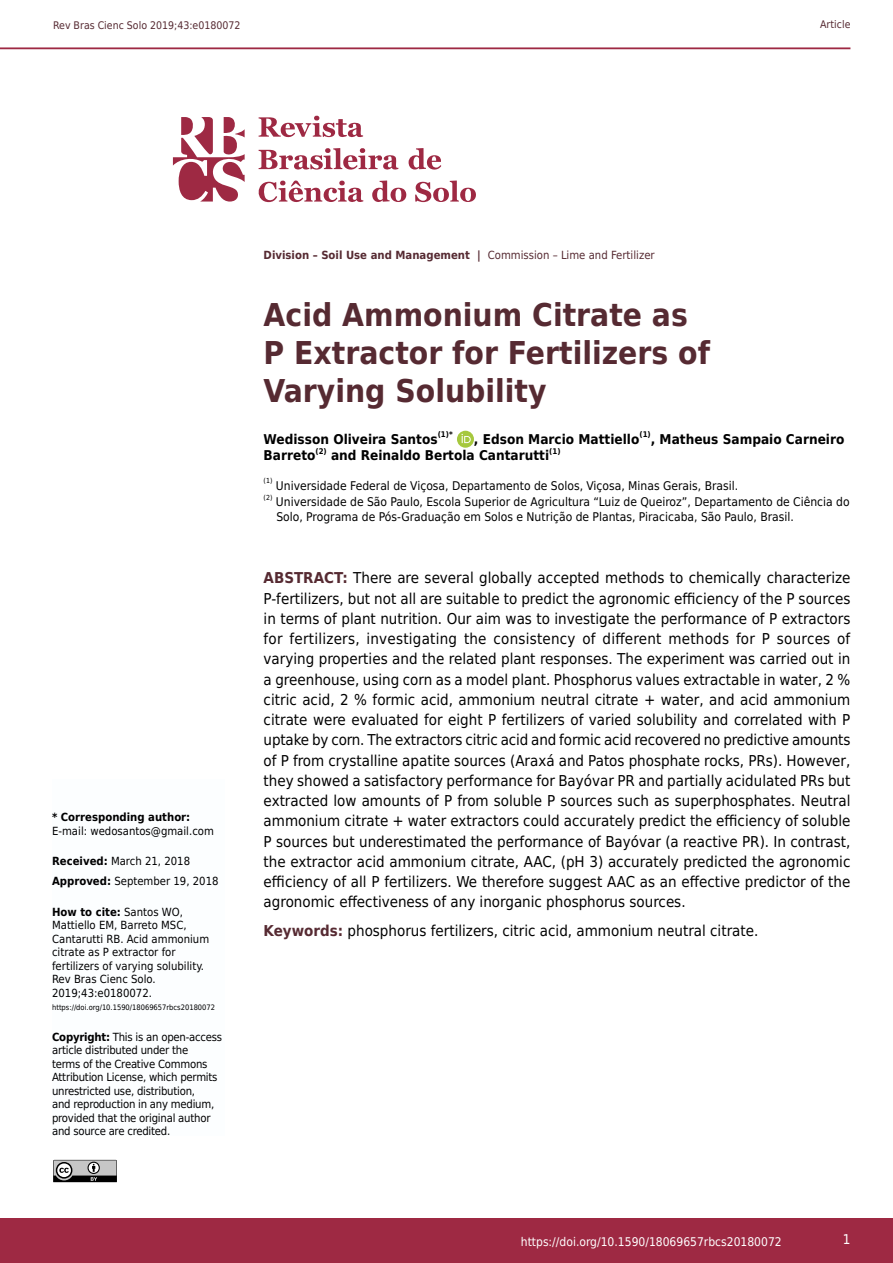
<style>
.page{position:relative;width:893px;height:1263px;background:#fff}
.page>*{position:absolute;margin:0;border:0;box-sizing:border-box;transform-origin:0 0}
.t1{font:700 31.5px/37.8px "DejaVu Sans Condensed";color:#562a32}
.t2{font:15px/20.2px "DejaVu Sans Condensed";color:#000;text-align:justify}
.t3{font:700 13.5px "DejaVu Sans Condensed";color:#000}
.t4{font:13.5px "DejaVu Sans Condensed";color:#fff}
.t5{font:12px/14.4px "DejaVu Sans Condensed";color:#000}
.t6{font:12px "DejaVu Sans Condensed";color:#fff}
.t7{font:11.25px/13.5px "DejaVu Sans Condensed";color:#000}
.t8{font:11.25px/13.5px "DejaVu Sans Condensed";letter-spacing:-.02em;color:#000}
.t9{font:700 11.25px "DejaVu Sans Condensed";color:#562a32}
.t10{font:700 11.25px "DejaVu Sans Condensed";color:#000}
.t11{font:10.5px "DejaVu Sans Condensed";color:#562a32}
.t12{font:700 7.8px "DejaVu Sans Condensed";color:#000}
.t13{font:7.5px "DejaVu Sans Condensed";color:#000}
.t14{font:6.9px "DejaVu Sans Condensed";color:#000}
.s1{font-weight:400}
.s2{font-weight:700}
.s3{font-weight:700;color:#562a32}
</style>
<div class="page">
<hr style="left:0;top:47px;width:850px;height:2px;background:#9e2943">
<svg style="left:53px;top:1160px;width:64px;height:22px"></svg>
<div style="left:0;top:1218px;width:893px;height:45px;background:#9e2943"></div>
<div style="left:457px;top:431px;width:17px;height:17px;background:#a6c83e;border-radius:50%"></div>
<svg style="left:461px;top:434px;width:10px;height:9px"></svg>
<svg style="left:173px;top:115px;width:303px;height:88px"></svg>
<p class="t11" style="left:53px;top:17px;width:189px">Rev Bras Cienc Solo 2019;43:e0180072</p>
<p class="t11" style="left:820px;top:16px;width:32px">Article</p>
<p class="t9" style="left:264px;top:246px;width:393px">Division – Soil Use and Management | <span class="s1">Commission – Lime and Fertilizer</span></p>
<p class="t10" style="left:52px;top:808px;width:140px">* Corresponding author:</p>
<p class="t7" style="left:52px;top:824px;width:163px">E-mail: wedosantos@gmail.com</p>
<p class="t7" style="left:52px;top:851px;width:168px;line-height:20px"><span class="s2">Received:</span> March 21, 2018<br><span class="s2">Approved:</span> September 19, 2018</p>
<p class="t7" style="left:52px;top:905px;width:159px"><span class="s2">How to cite:</span> Santos WO,<br>Mattiello EM, Barreto MSC,<br>Cantarutti RB. Acid ammonium citrate as P extractor for fertilizers of varying solubility.<br>Rev Bras Cienc Solo.<br>2019;43:e0180072.</p>
<p class="t13" style="left:52px;top:1002px;width:165px">https://doi.org/10.1590/18069657rbcs20180072</p>
<p class="t8" style="left:52px;top:1030px;width:172px"><span class="s2">Copyright:</span> This is an open-access article distributed under the<br>terms of the Creative Commons<br>Attribution License, which permits unrestricted use, distribution,<br>and reproduction in any medium, provided that the original author and source are credited.</p>
<h1 class="t1" style="left:264px;top:295px;width:448px">Acid Ammonium Citrate as<br>P Extractor for Fertilizers of<br>Varying Solubility</h1>
<p class="t3" style="left:264px;top:428px;width:176px">Wedisson Oliveira Santos</p>
<p class="t12" style="left:438px;top:428px;width:17px">(1)*</p>
<p class="t3" style="left:474px;top:428px;width:167px">, Edson Marcio Mattiello</p>
<p class="t12" style="left:639px;top:428px;width:13px">(1)</p>
<p class="t3" style="left:651px;top:428px;width:195px">, Matheus Sampaio Carneiro</p>
<p class="t3" style="left:264px;top:444px;width:53px">Barreto</p>
<p class="t12" style="left:315px;top:444px;width:13px">(2)</p>
<p class="t3" style="left:331px;top:444px;width:220px">and Reinaldo Bertola Cantarutti</p>
<p class="t12" style="left:549px;top:444px;width:13px">(1)</p>
<p class="t14" style="left:264px;top:475px;width:10px">(1)</p>
<p class="t5" style="left:276px;top:478px;width:464px">Universidade Federal de Viçosa, Departamento de Solos, Viçosa, Minas Gerais, Brasil.</p>
<p class="t14" style="left:264px;top:492px;width:10px">(2)</p>
<p class="t5" style="left:276px;top:494px;width:575px">Universidade de São Paulo, Escola Superior de Agricultura “Luiz de Queiroz”, Departamento de Ciência do<br>Solo, Programa de Pós-Graduação em Solos e Nutrição de Plantas, Piracicaba, São Paulo, Brasil.</p>
<p class="t2" style="left:264px;top:567px;width:588px"><span class="s3">ABSTRACT:</span> There are several globally accepted methods to chemically characterize P-fertilizers, but not all are suitable to predict the agronomic efficiency of the P sources in terms of plant nutrition. Our aim was to investigate the performance of P extractors for fertilizers, investigating the consistency of different methods for P sources of varying properties and the related plant responses. The experiment was carried out in a greenhouse, using corn as a model plant. Phosphorus values extractable in water, 2 % citric acid, 2 % formic acid, ammonium neutral citrate + water, and acid ammonium citrate were evaluated for eight P fertilizers of varied solubility and correlated with P uptake by corn. The extractors citric acid and formic acid recovered no predictive amounts of P from crystalline apatite sources (Araxá and Patos phosphate rocks, PRs). However, they showed a satisfactory performance for Bayóvar PR and partially acidulated PRs but extracted low amounts of P from soluble P sources such as superphosphates. Neutral ammonium citrate + water extractors could accurately predict the efficiency of soluble P sources but underestimated the performance of Bayóvar (a reactive PR). In contrast, the extractor acid ammonium citrate, AAC, (pH 3) accurately predicted the agronomic efficiency of all P fertilizers. We therefore suggest AAC as an effective predictor of the agronomic effectiveness of any inorganic phosphorus sources.</p>
<p class="t2" style="left:264px;top:920px;width:496px"><span class="s3">Keywords:</span> phosphorus fertilizers, citric acid, ammonium neutral citrate.</p>
<p class="t6" style="left:521px;top:1231px;width:262px">https://doi.org/10.1590/18069657rbcs20180072</p>
<p class="t4" style="left:843px;top:1228px;width:9px">1</p>
</div>
